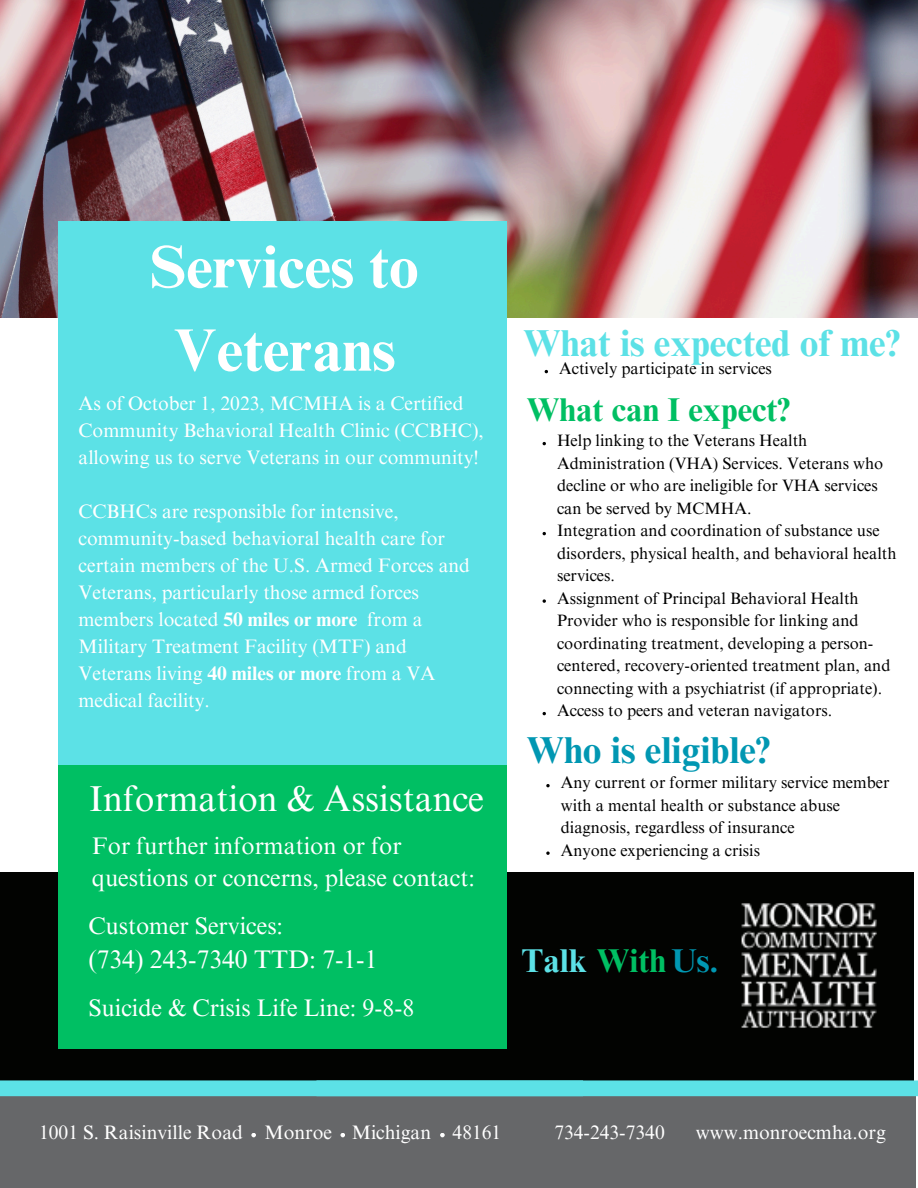
<style>
.page{position:relative;width:918px;height:1188px;background:#fff}
.page>*{position:absolute;margin:0;border:0;box-sizing:border-box;transform-origin:0 0}
.t1{font:700 60px/83.2px "Times NRMT Pro";color:#fff;text-align:center}
.t2{font:700 37.5px "Times NRMT Pro";color:#5ce1e6}
.t3{font:700 37.5px "Times NRMT Pro";color:#0097b2}
.t4{font:36px "Times NRMT Pro";color:#fff}
.t5{font:700 33px "Times NRMT Pro";color:#00bf63}
.t6{font:700 33px "Times NRMT Pro";color:#5ce1e6}
.t7{font:25.5px "Times NRMT Pro";color:#fff}
.t8{font:24px/32.7px "Times NRMT Pro";color:#fff}
.t9{font:19.5px/27px "Times NRMT Pro";color:#fff}
.t10{font:16.5px/22.5px "Times NRMT Pro";color:#000}
.s1{font-weight:700}
.s2{color:#00bf63}
.s3{color:#0097b2}
</style>
<div class="page">
<img style="left:0;top:0;width:918px;height:318px">
<div style="left:0;top:872px;width:914px;height:224px;background:#020301"></div>
<div style="left:0;top:1096px;width:916px;height:92px;background:#666769"></div>
<div style="left:58px;top:221px;width:449px;height:544px;background:#5ce1e6"></div>
<div style="left:58px;top:765px;width:448px;height:284px;background:#00bf63"></div>
<div style="left:316px;top:1080px;width:602px;height:16px;background:#5ce1e6"></div>
<div style="left:0;top:1080px;width:583px;height:16px;background:#5ce1e6"></div>
<svg style="left:340px;top:1133px;width:5px;height:4px"></svg>
<svg style="left:251px;top:1133px;width:5px;height:4px"></svg>
<svg style="left:440px;top:1133px;width:5px;height:4px"></svg>
<img style="left:741px;top:903px;width:136px;height:125px">
<svg style="left:546px;top:784px;width:4px;height:3px"></svg>
<svg style="left:546px;top:851px;width:4px;height:4px"></svg>
<svg style="left:543px;top:599px;width:3px;height:4px"></svg>
<h1 class="t1" style="left:150px;top:227px;width:270px">Services to<br>Veterans</h1>
<p class="t9" style="left:79px;top:391px;width:407px">As of October 1, 2023, MCMHA is a Certified<br>Community Behavioral Health Clinic (CCBHC), allowing us to serve Veterans in our community!</p>
<p class="t9" style="left:79px;top:499px;width:393px">CCBHCs are responsible for intensive, community-based behavioral health care for certain members of the U.S. Armed Forces and Veterans, particularly those armed forces members located <span class="s1">50 miles or more</span> from a Military Treatment Facility (MTF) and Veterans living <span class="s1">40 miles or more</span> from a VA medical facility.</p>
<h3 class="t4" style="left:89px;top:777px;width:396px">Information &amp; Assistance</h3>
<h3 class="t8" style="left:92px;top:830px;width:385px">For further information or for questions or concerns, please contact:</h3>
<h3 class="t8" style="left:88px;top:910px;width:196px">Customer Services:</h3>
<h3 class="t7" style="left:88px;top:944px;width:291px">(734) 243-7340 TTD: 7-1-1</h3>
<h3 class="t8" style="left:88px;top:993px;width:328px">Suicide &amp; Crisis Life Line: 9-8-8</h3>
<h2 class="t2" style="left:524px;top:320px;width:378px">What is expected of me?</h2>
<p class="t10" style="left:559px;top:358px;width:214px">Actively participate in services</p>
<h3 class="t5" style="left:527px;top:389px;width:265px">What can I expect?</h3>
<p class="t10" style="left:557px;top:430px;width:341px">Help linking to the Veterans Health Administration (VHA) Services. Veterans who decline or who are ineligible for VHA services can be served by MCMHA.<br>Integration and coordination of substance use disorders, physical health, and behavioral health services.<br>Assignment of Principal Behavioral Health Provider who is responsible for linking and coordinating treatment, developing a person&shy;centered, recovery-oriented treatment plan, and connecting with a psychiatrist (if appropriate).<br>Access to peers and veteran navigators.</p>
<h2 class="t3" style="left:527px;top:727px;width:245px">Who is eligible?</h2>
<p class="t10" style="left:561px;top:773px;width:330px">Any current or former military service member with a mental health or substance abuse diagnosis, regardless of insurance<br>Anyone experiencing a crisis</p>
<h3 class="t6" style="left:521px;top:941px;width:198px">Talk <span class="s2">With</span> <span class="s3">Us.</span></h3>
<p class="t9" style="left:39px;top:1120px;width:464px">1001 S. Raisinville Road Monroe Michigan 48161</p>
<p class="t9" style="left:554px;top:1120px;width:112px">734-243-7340</p>
<p class="t9" style="left:696px;top:1120px;width:192px">www.monroecmha.org</p>
</div>
